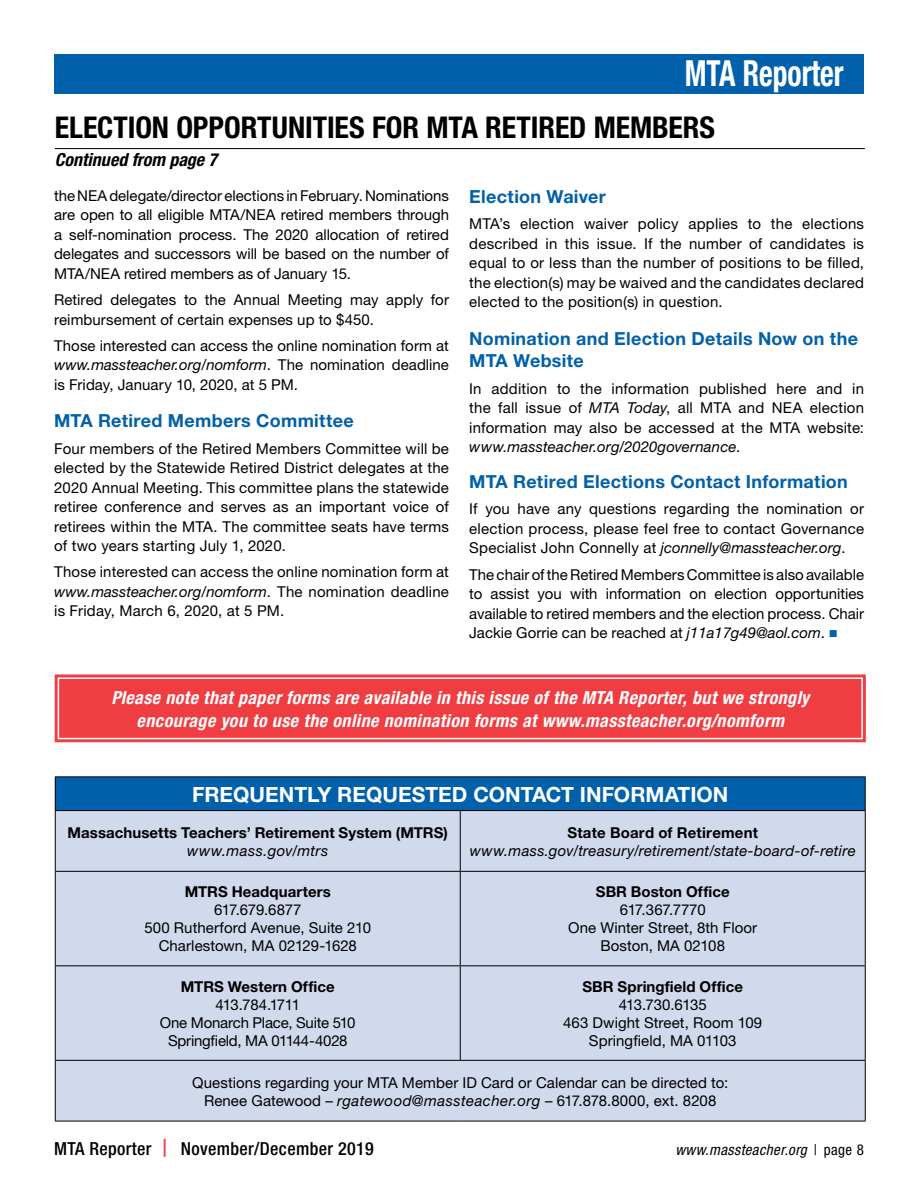
<style>
.page{position:relative;width:918px;height:1188px;background:#fff}
.page>*{position:absolute;margin:0;border:0;box-sizing:border-box;transform-origin:0 0}
.t1{font:700 condensed 36px "Helvetica Neue";color:#fff;scale:.82 1}
.t2{font:700 condensed 30px "Helvetica Neue";letter-spacing:-.005em;color:#000}
.t3{font:700 21px "Helvetica Neue";color:#fff}
.t4{font:italic 700 condensed 18px/22.5px "Helvetica Neue";letter-spacing:.025em;color:#fff;text-align:center}
.t5{font:700 18px/22.5px "Helvetica Neue";letter-spacing:.015em;color:#0060a9}
.t6{font:500 condensed 18px "Helvetica Neue";letter-spacing:.02em;color:#000}
.t7{font:italic 700 condensed 18px "Helvetica Neue";color:#000}
.t8{font:15px/19.5px "Helvetica Neue";letter-spacing:.005em;color:#000;text-align:justify}
.t9{font:700 15px "Helvetica Neue";letter-spacing:.005em;color:#000}
.t10{font:italic 15px "Helvetica Neue";letter-spacing:.025em;color:#000}
.t11{font:15px/18px "Helvetica Neue";letter-spacing:-.015em;color:#000;text-align:center}
.t12{font:italic condensed 15px "Helvetica Neue";letter-spacing:.03em;color:#000}
.s1{font-style:italic}
.s2{font-family:"Century Gothic";color:#0060a9}
.s3{font-stretch:normal;color:#ef3d42}
.s4{font-style:normal}
</style>
<div class="page">
<div style="left:54px;top:54px;width:810px;height:39px;background:#0060a9"></div>
<hr style="left:55px;top:148px;width:810px;height:1px;background:#000">
<svg style="left:54px;top:674px;width:812px;height:69px;background:#f16266"></svg>
<svg style="left:57px;top:677px;width:807px;height:63px;background:#ef464b"></svg>
<div style="left:55px;top:777px;width:810px;height:34px;background:#0060a9"></div>
<div style="left:56px;top:811px;width:809px;height:310px;background:#d1d9ed"></div>
<hr style="left:55px;top:776px;width:405px;height:1px;background:#000">
<hr style="left:55px;top:777px;width:1px;height:33px;background:#000">
<hr style="left:460px;top:776px;width:406px;height:1px;background:#000">
<hr style="left:865px;top:777px;width:1px;height:33px;background:#000">
<hr style="left:55px;top:810px;width:405px;height:1px;background:#000">
<hr style="left:55px;top:811px;width:1px;height:60px;background:#000">
<hr style="left:460px;top:810px;width:406px;height:1px;background:#000">
<hr style="left:460px;top:811px;width:1px;height:60px;background:#000">
<hr style="left:865px;top:811px;width:1px;height:60px;background:#000">
<hr style="left:55px;top:871px;width:405px;height:1px;background:#000">
<hr style="left:55px;top:872px;width:1px;height:93px;background:#000">
<hr style="left:460px;top:871px;width:406px;height:1px;background:#000">
<hr style="left:460px;top:872px;width:1px;height:93px;background:#000">
<hr style="left:865px;top:872px;width:1px;height:93px;background:#000">
<hr style="left:55px;top:965px;width:405px;height:1px;background:#000">
<hr style="left:55px;top:966px;width:1px;height:94px;background:#000">
<hr style="left:460px;top:965px;width:406px;height:1px;background:#000">
<hr style="left:460px;top:966px;width:1px;height:94px;background:#000">
<hr style="left:865px;top:966px;width:1px;height:94px;background:#000">
<hr style="left:55px;top:1060px;width:405px;height:1px;background:#000">
<hr style="left:55px;top:1061px;width:1px;height:60px;background:#000">
<hr style="left:460px;top:1060px;width:406px;height:1px;background:#000">
<hr style="left:865px;top:1061px;width:1px;height:60px;background:#000">
<hr style="left:55px;top:1121px;width:405px;height:1px;background:#000">
<hr style="left:460px;top:1121px;width:406px;height:1px;background:#000">
<h1 class="t1" style="left:685px;top:52px;width:195px">MTA Reporter</h1>
<h2 class="t2" style="left:55px;top:109px;width:662px">ELECTION OPPORTUNITIES FOR MTA RETIRED MEMBERS</h2>
<p class="t7" style="left:55px;top:149px;width:164px">Continued from page 7</p>
<p class="t8" style="left:54px;top:186px;width:396px">the NEA delegate/director elections in February. Nominations are open to all eligible MTA/NEA retired members through a self-nomination process. The 2020 allocation of retired delegates and successors will be based on the number of MTA/NEA retired members as of January 15.</p>
<p class="t8" style="left:54px;top:290px;width:396px">Retired delegates to the Annual Meeting may apply for reimbursement of certain expenses up to $450.</p>
<p class="t8" style="left:54px;top:336px;width:396px">Those interested can access the online nomination form at <span class="s1">www.massteacher.org/nomform</span>. The nomination deadline is Friday, January 10, 2020, at 5 PM.</p>
<p class="t5" style="left:54px;top:409px;width:301px">MTA Retired Members Committee</p>
<p class="t8" style="left:54px;top:438px;width:396px">Four members of the Retired Members Committee will be elected by the Statewide Retired District delegates at the 2020 Annual Meeting. This committee plans the statewide retiree conference and serves as an important voice of retirees within the MTA. The committee seats have terms of two years starting July 1, 2020.</p>
<p class="t8" style="left:54px;top:562px;width:396px">Those interested can access the online nomination form at <span class="s1">www.massteacher.org/nomform</span>. The nomination deadline is Friday, March 6, 2020, at 5 PM.</p>
<p class="t5" style="left:469px;top:185px;width:138px">Election Waiver</p>
<p class="t8" style="left:469px;top:214px;width:396px">MTA’s election waiver policy applies to the elections described in this issue. If the number of candidates is equal to or less than the number of positions to be filled, the election(s) may be waived and the candidates declared elected to the position(s) in question.</p>
<p class="t5" style="left:469px;top:327px;width:390px">Nomination and Election Details Now on the<br>MTA Website</p>
<p class="t8" style="left:469px;top:378px;width:396px">In addition to the information published here and in the fall issue of <span class="s1">MTA Today</span>, all MTA and NEA election information may also be accessed at the MTA website: <span class="s1">www.massteacher.org/2020governance</span>.</p>
<p class="t5" style="left:469px;top:470px;width:380px">MTA Retired Elections Contact Information</p>
<p class="t8" style="left:469px;top:499px;width:396px">If you have any questions regarding the nomination or election process, please feel free to contact Governance Specialist John Connelly at <span class="s1">jconnelly@massteacher.org</span>.</p>
<p class="t8" style="left:469px;top:564px;width:396px">The chair of the Retired Members Committee is also available to assist you with information on election opportunities available to retired members and the election process. Chair Jackie Gorrie can be reached at <span class="s1">j11a17g49@aol.com</span>. <span class="s2">■</span></p>
<p class="t4" style="left:111px;top:686px;width:699px">Please note that paper forms are available in this issue of the MTA Reporter, but we strongly encourage you to use the online nomination forms at www.massteacher.org/nomform</p>
<h3 class="t3" style="left:192px;top:781px;width:538px">FREQUENTLY REQUESTED CONTACT INFORMATION</h3>
<p class="t9" style="left:68px;top:823px;width:382px">Massachusetts Teachers’ Retirement System (MTRS)</p>
<p class="t10" style="left:187px;top:841px;width:143px">www.mass.gov/mtrs</p>
<p class="t9" style="left:567px;top:823px;width:192px">State Board of Retirement</p>
<p class="t10" style="left:470px;top:841px;width:388px">www.mass.gov/treasury/retirement/state-board-of-retire</p>
<p class="t9" style="left:185px;top:883px;width:148px">MTRS Headquarters</p>
<p class="t8" style="left:144px;top:901px;width:228px;line-height:18px;text-align:center">617.679.6877<br>500 Rutherford Avenue, Suite 210<br>Charlestown, MA 02129-1628</p>
<p class="t9" style="left:596px;top:883px;width:135px">SBR Boston Office</p>
<p class="t8" style="left:568px;top:901px;width:190px;line-height:18px;text-align:center">617.367.7770<br>One Winter Street, 8th Floor<br>Boston, MA 02108</p>
<p class="t9" style="left:181px;top:977px;width:155px">MTRS Western Office</p>
<p class="t11" style="left:160px;top:995px;width:197px">413.784.1711<br>One Monarch Place, Suite 510<br>Springfield, MA 01144-4028</p>
<p class="t9" style="left:582px;top:977px;width:162px">SBR Springfield Office</p>
<p class="t8" style="left:563px;top:995px;width:201px;line-height:18px;text-align:center">413.730.6135<br>463 Dwight Street, Room 109<br>Springfield, MA 01103</p>
<p class="t8" style="left:192px;top:1073px;width:537px;line-height:18px;text-align:center">Questions regarding your MTA Member ID Card or Calendar can be directed to:<br>Renee Gatewood – <span class="s1">rgatewood@massteacher.org</span> – 617.878.8000, ext. 8208</p>
<p class="t6" style="left:54px;top:1138px;width:321px">MTA Reporter <span class="s3">|</span> November/December 2019</p>
<p class="t12" style="left:676px;top:1141px;width:190px">www.massteacher.org <span class="s4">| page 8</span></p>
</div>
